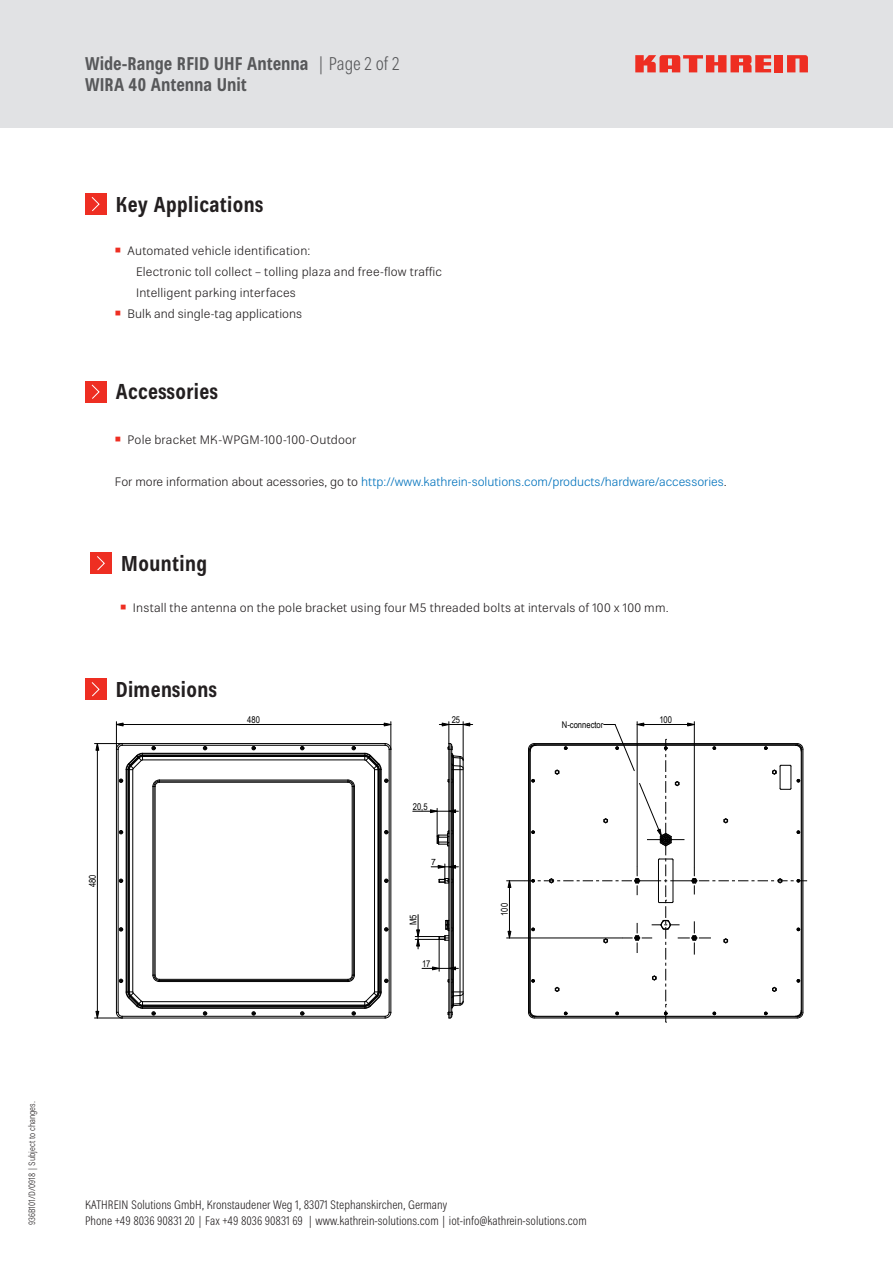
<style>
.page{position:relative;width:893px;height:1263px;background:#fff}
.page>*{position:absolute;margin:0;border:0;box-sizing:border-box;transform-origin:0 0}
._02_Subheadline_BCon{font:700 condensed 21px "Kathrein 77";letter-spacing:.02em;color:#231f20}
.t1{font:700 condensed 18px/21px "Kathrein 77";color:#57585a}
._07a_AZ_Fließtext_oh{font:300 12px "Kathrein 45";letter-spacing:.015em;color:#231f20}
.t2{font:300 condensed 12px/16.2px "Kathrein 47";color:#231f20}
._03_Fließtext_45Ligh{font:300 12px "Kathrein 45";color:#0072bc}
.t3{font:9.3px "Arial Narrow";color:#000}
.t4{font:300 condensed 9px "Kathrein 47";color:#231f20}
.t5{font:8.7px "Arial";color:#000}
.s1{font-family:"Kathrein 47";font-weight:300}
.s2{font-family:"Arial";font-weight:700;font-size:18px;color:#ee2e22}
.s3{color:#231f20}
</style>
<div class="page">
<div style="left:0;top:0;width:893px;height:128px;background:#e1e2e4"></div>
<div style="left:775px;top:55px;width:8px;height:17px;background:#ee2e22"></div>
<svg style="left:787px;top:55px;width:21px;height:17px"></svg>
<svg style="left:635px;top:55px;width:136px;height:17px"></svg>
<div style="left:85px;top:194px;width:21px;height:21px;background:#ee2e22"></div>
<svg style="left:91px;top:197px;width:9px;height:14px"></svg>
<div style="left:90px;top:553px;width:21px;height:21px;background:#ee2e22"></div>
<svg style="left:97px;top:556px;width:8px;height:15px"></svg>
<div style="left:85px;top:381px;width:21px;height:21px;background:#ee2e22"></div>
<svg style="left:91px;top:384px;width:9px;height:15px"></svg>
<div style="left:85px;top:679px;width:21px;height:21px;background:#ee2e22"></div>
<svg style="left:91px;top:682px;width:9px;height:15px"></svg>
<svg style="left:432px;top:966px;width:7px;height:4px"></svg>
<hr style="left:116px;top:749px;width:1px;height:263px;background:#000">
<hr style="left:118px;top:749px;width:1px;height:263px;background:#000">
<hr style="left:122px;top:1017px;width:263px;height:1px;background:#000">
<hr style="left:122px;top:1016px;width:263px;height:1px;background:#000">
<hr style="left:126px;top:769px;width:1px;height:223px;background:#000">
<hr style="left:128px;top:770px;width:1px;height:222px;background:#000">
<hr style="left:129px;top:770px;width:1px;height:222px;background:#000">
<hr style="left:133px;top:770px;width:1px;height:222px;background:#000">
<hr style="left:142px;top:1008px;width:223px;height:1px;background:#000">
<hr style="left:142px;top:1007px;width:223px;height:1px;background:#000">
<hr style="left:143px;top:1006px;width:222px;height:1px;background:#000">
<hr style="left:143px;top:1005px;width:222px;height:1px;background:#000">
<hr style="left:143px;top:1001px;width:222px;height:1px;background:#000">
<hr style="left:153px;top:786px;width:1px;height:189px;background:#000">
<hr style="left:154px;top:786px;width:1px;height:189px;background:#000">
<hr style="left:155px;top:786px;width:1px;height:189px;background:#000">
<hr style="left:159px;top:981px;width:189px;height:1px;background:#000">
<hr style="left:159px;top:980px;width:189px;height:1px;background:#000">
<hr style="left:159px;top:979px;width:189px;height:1px;background:#000">
<hr style="left:352px;top:786px;width:1px;height:189px;background:#000">
<hr style="left:353px;top:786px;width:1px;height:189px;background:#000">
<hr style="left:354px;top:786px;width:1px;height:189px;background:#000">
<hr style="left:159px;top:782px;width:189px;height:1px;background:#000">
<hr style="left:159px;top:781px;width:189px;height:1px;background:#000">
<hr style="left:159px;top:780px;width:189px;height:1px;background:#000">
<hr style="left:374px;top:770px;width:1px;height:222px;background:#000">
<hr style="left:378px;top:770px;width:1px;height:222px;background:#000">
<hr style="left:379px;top:769px;width:1px;height:223px;background:#000">
<hr style="left:380px;top:769px;width:1px;height:223px;background:#000">
<hr style="left:381px;top:769px;width:1px;height:223px;background:#000">
<hr style="left:143px;top:760px;width:222px;height:1px;background:#000">
<hr style="left:143px;top:756px;width:222px;height:1px;background:#000">
<hr style="left:142px;top:755px;width:223px;height:1px;background:#000">
<hr style="left:142px;top:753px;width:223px;height:1px;background:#000">
<hr style="left:389px;top:749px;width:1px;height:263px;background:#000">
<hr style="left:390px;top:749px;width:1px;height:263px;background:#000">
<hr style="left:122px;top:745px;width:263px;height:1px;background:#000">
<hr style="left:122px;top:743px;width:263px;height:1px;background:#000">
<hr style="left:448px;top:743px;width:1px;height:275px;background:#000">
<hr style="left:450px;top:743px;width:1px;height:275px;background:#000">
<hr style="left:451px;top:745px;width:1px;height:271px;background:#000">
<hr style="left:452px;top:755px;width:1px;height:251px;background:#000">
<hr style="left:453px;top:756px;width:1px;height:250px;background:#000">
<hr style="left:460px;top:756px;width:1px;height:249px;background:#000">
<hr style="left:463px;top:760px;width:1px;height:242px;background:#000">
<svg style="left:153px;top:975px;width:7px;height:7px"></svg>
<svg style="left:153px;top:780px;width:7px;height:7px"></svg>
<svg style="left:348px;top:975px;width:7px;height:7px"></svg>
<svg style="left:364px;top:992px;width:28px;height:27px"></svg>
<svg style="left:348px;top:780px;width:7px;height:7px"></svg>
<hr style="left:97px;top:743px;width:1px;height:275px;background:#000">
<svg style="left:95px;top:992px;width:48px;height:27px"></svg>
<svg style="left:364px;top:722px;width:28px;height:48px"></svg>
<svg style="left:95px;top:722px;width:48px;height:48px"></svg>
<hr style="left:116px;top:724px;width:275px;height:1px;background:#000">
<hr style="left:422px;top:968px;width:36px;height:1px;background:#000">
<hr style="left:418px;top:914px;width:1px;height:35px;background:#000">
<hr style="left:439px;top:939px;width:1px;height:32px;background:#000">
<hr style="left:413px;top:811px;width:45px;height:1px;background:#000">
<hr style="left:439px;top:724px;width:34px;height:1px;background:#000">
<svg style="left:151px;top:1011px;width:5px;height:5px"></svg>
<svg style="left:119px;top:979px;width:4px;height:4px"></svg>
<svg style="left:119px;top:927px;width:4px;height:4px"></svg>
<svg style="left:203px;top:1011px;width:4px;height:5px"></svg>
<svg style="left:119px;top:878px;width:4px;height:5px"></svg>
<svg style="left:119px;top:830px;width:4px;height:4px"></svg>
<svg style="left:119px;top:778px;width:4px;height:5px"></svg>
<svg style="left:151px;top:746px;width:5px;height:4px"></svg>
<svg style="left:203px;top:746px;width:4px;height:4px"></svg>
<svg style="left:251px;top:1011px;width:5px;height:5px"></svg>
<svg style="left:300px;top:1011px;width:4px;height:5px"></svg>
<svg style="left:384px;top:979px;width:4px;height:4px"></svg>
<svg style="left:351px;top:1011px;width:5px;height:5px"></svg>
<svg style="left:384px;top:927px;width:4px;height:4px"></svg>
<svg style="left:251px;top:746px;width:5px;height:4px"></svg>
<svg style="left:300px;top:746px;width:4px;height:4px"></svg>
<svg style="left:384px;top:830px;width:4px;height:4px"></svg>
<svg style="left:384px;top:878px;width:4px;height:5px"></svg>
<svg style="left:351px;top:746px;width:5px;height:4px"></svg>
<svg style="left:384px;top:778px;width:4px;height:5px"></svg>
<svg style="left:447px;top:978px;width:17px;height:41px"></svg>
<svg style="left:415px;top:920px;width:38px;height:27px"></svg>
<svg style="left:430px;top:808px;width:26px;height:39px"></svg>
<svg style="left:431px;top:864px;width:27px;height:20px"></svg>
<svg style="left:441px;top:722px;width:30px;height:61px"></svg>
<svg style="left:507px;top:722px;width:300px;height:301px"></svg>
<h2 class="t1" style="left:85px;top:53px;width:316px">Wide-Range RFID UHF Antenna <span class="s1">| Page 2 of 2<br></span>WIRA 40 Antenna Unit</h2>
<p class="_02_Subheadline_BCon" style="left:116px;top:189px;width:149px">Key Applications</p>
<p class="_07a_AZ_Fließtext_oh" style="left:115px;top:243px;width:197px"><span class="s2">▪</span> Automated vehicle identification:</p>
<p class="_07a_AZ_Fließtext_oh" style="left:136px;top:264px;width:307px">Electronic toll collect – tolling plaza and free-flow traffic</p>
<p class="_07a_AZ_Fließtext_oh" style="left:136px;top:285px;width:161px">Intelligent parking interfaces</p>
<p class="_07a_AZ_Fließtext_oh" style="left:115px;top:306px;width:189px"><span class="s2">▪</span> Bulk and single-tag applications</p>
<p class="_02_Subheadline_BCon" style="left:116px;top:377px;width:104px">Accessories</p>
<p class="_07a_AZ_Fließtext_oh" style="left:115px;top:432px;width:243px"><span class="s2">▪</span> Pole bracket MK-WPGM-100-100-Outdoor</p>
<p class="_03_Fließtext_45Ligh" style="left:115px;top:474px;width:613px"><span class="s3">For more information about acessories, go to</span> http://www.kathrein-solutions.com/products/hardware/accessories<span class="s3">.</span></p>
<p class="_02_Subheadline_BCon" style="left:121px;top:549px;width:87px">Mounting</p>
<p class="_07a_AZ_Fließtext_oh" style="left:120px;top:600px;width:550px"><span class="s2">▪</span> Install the antenna on the pole bracket using four M5 threaded bolts at intervals of 100 x 100 mm.</p>
<p class="_02_Subheadline_BCon" style="left:116px;top:675px;width:103px">Dimensions</p>
<p class="t3" style="left:247px;top:713px;width:14px">480</p>
<p class="t3" style="left:86px;top:887px;width:14px;rotate:-90deg">480</p>
<p class="t3" style="left:452px;top:713px;width:10px">25</p>
<p class="t3" style="left:413px;top:799px;width:16px">20,5</p>
<p class="t5" style="left:431px;top:856px;width:6px">7</p>
<p class="t3" style="left:406px;top:925px;width:12px;rotate:-90deg">M5</p>
<p class="t3" style="left:422px;top:957px;width:10px">17</p>
<p class="t3" style="left:498px;top:916px;width:14px;rotate:-90deg">100</p>
<p class="t3" style="left:562px;top:718px;width:43px">N-connector</p>
<p class="t3" style="left:659px;top:713px;width:14px">100</p>
<p class="t4" style="left:26px;top:1225px;width:125px;rotate:-90deg">936B101/D/0918 | Subject to changes.</p>
<p class="t2" style="left:85px;top:1197px;width:503px">KATHREIN Solutions GmbH, Kronstaudener Weg 1, 83071 Stephanskirchen, Germany<br>Phone +49 8036 90831 20 | Fax +49 8036 90831 69 | www.kathrein-solutions.com | iot-info@kathrein-solutions.com</p>
</div>
